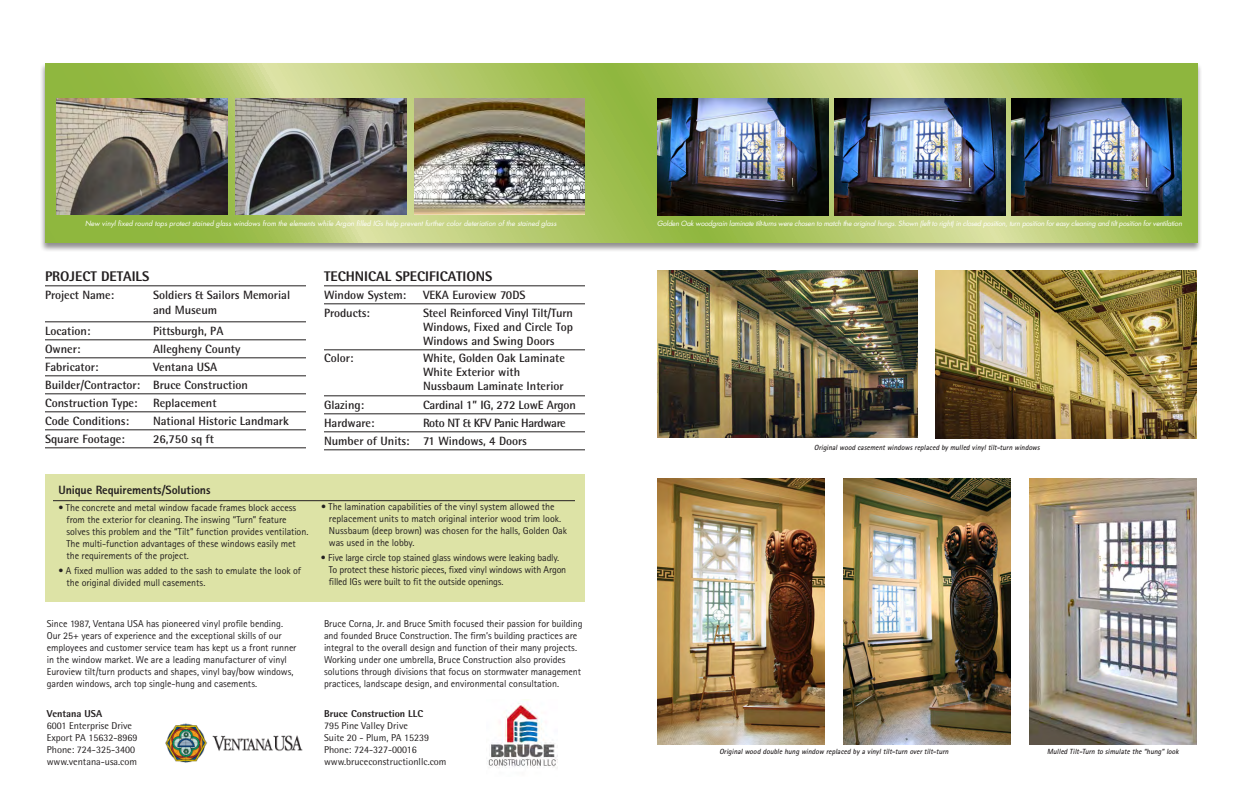
<style>
.page{position:relative;width:1242px;height:810px;background:#fff}
.page>*{position:absolute;margin:0;border:0;box-sizing:border-box;transform-origin:0 0}
.t1{font:800 14px "Rotis Semi Sans";color:#231f20}
.t2{font:700 12px/14px "Rotis Semi Sans";color:#231f20}
.body{font:800 12px "Rotis Sans Serif Std";letter-spacing:-.01em;color:#231f20}
.t3{font:700 12px "Rotis Semi Sans";letter-spacing:-.03em;color:#231f20}
.body-2{font:10px/12px "Rotis Sans Serif Std";letter-spacing:-.005em;color:#231f20}
.t4{font:10px "Rotis Semi Sans";color:#231f20}
.t5{font:800 10px "Rotis Semi Sans";color:#231f20}
.t6{font:italic 700 7.5px "Rotis Sans Serif Std";color:#231f20;scale:.95 1}
.t7{font:italic 7px "Futura";letter-spacing:-.025em;color:#fff}
.t8{font:italic 7px "Futura";color:#fff}
</style>
<div class="page">
<div style="left:40px;top:62px;width:1162px;height:191px;background:#231f20;opacity:.5"></div>
<svg style="left:45px;top:63px;width:1152px;height:180px;background:#a7c062"></svg>
<hr style="left:45px;top:286px;width:261px;height:1px;background:#231f20">
<hr style="left:45px;top:322px;width:261px;height:1px;background:#231f20">
<hr style="left:45px;top:340px;width:261px;height:1px;background:#231f20">
<hr style="left:45px;top:358px;width:261px;height:1px;background:#231f20">
<hr style="left:45px;top:376px;width:261px;height:1px;background:#231f20">
<hr style="left:45px;top:394px;width:261px;height:1px;background:#231f20">
<hr style="left:45px;top:412px;width:261px;height:1px;background:#231f20">
<hr style="left:45px;top:430px;width:261px;height:1px;background:#231f20">
<hr style="left:45px;top:448px;width:261px;height:1px;background:#231f20">
<hr style="left:324px;top:286px;width:261px;height:1px;background:#231f20">
<hr style="left:324px;top:304px;width:261px;height:1px;background:#231f20">
<hr style="left:324px;top:350px;width:261px;height:1px;background:#231f20">
<hr style="left:324px;top:396px;width:261px;height:1px;background:#231f20">
<hr style="left:324px;top:414px;width:261px;height:1px;background:#231f20">
<hr style="left:324px;top:432px;width:261px;height:1px;background:#231f20">
<hr style="left:324px;top:450px;width:261px;height:1px;background:#231f20">
<img style="left:657px;top:98px;width:171px;height:117px">
<img style="left:834px;top:98px;width:171px;height:117px">
<img style="left:1011px;top:98px;width:171px;height:117px">
<img style="left:488px;top:699px;width:69px;height:69px">
<img style="left:165px;top:723px;width:138px;height:40px">
<img style="left:57px;top:98px;width:171px;height:117px">
<img style="left:235px;top:98px;width:171px;height:117px">
<img style="left:414px;top:98px;width:171px;height:117px">
<img style="left:843px;top:478px;width:168px;height:266px">
<img style="left:657px;top:478px;width:168px;height:266px">
<img style="left:657px;top:270px;width:261px;height:168px">
<img style="left:936px;top:270px;width:261px;height:168px">
<div style="left:45px;top:474px;width:540px;height:127px;background:#dde3a6"></div>
<hr style="left:53px;top:500px;width:522px;height:1px;background:#231f20">
<img style="left:1029px;top:478px;width:168px;height:266px">
<p class="t8" style="left:85px;top:218px;width:473px">New vinyl fixed round tops protect stained glass windows from the elements while Argon filled IGs help prevent further color deteriation of the stained glass</p>
<p class="t7" style="left:657px;top:218px;width:526px">Golden Oak woodgrain laminate tilt-turns were chosen to match the original hungs. Shown (left to right) in closed position, turn position for easy cleaning and tilt position for ventilation</p>
<p class="t1" style="left:45px;top:267px;width:106px">PROJECT DETAILS</p>
<p class="t2" style="left:45px;top:288px;width:71px">Project Name:</p>
<p class="t2" style="left:153px;top:287px;width:139px;line-height:15px">Soldiers &amp; Sailors Memorial and Museum</p>
<p class="t2" style="left:45px;top:324px;width:47px">Location:</p>
<p class="t2" style="left:153px;top:324px;width:72px">Pittsburgh, PA</p>
<p class="t2" style="left:45px;top:342px;width:37px">Owner:</p>
<p class="t2" style="left:153px;top:342px;width:89px">Allegheny County</p>
<p class="t2" style="left:45px;top:360px;width:55px">Fabricator:</p>
<p class="t2" style="left:153px;top:360px;width:66px">Ventana USA</p>
<p class="t2" style="left:45px;top:378px;width:204px">Builder/Contractor: Bruce Construction</p>
<p class="t2" style="left:45px;top:396px;width:94px">Construction Type:</p>
<p class="t2" style="left:153px;top:396px;width:65px">Replacement</p>
<p class="t2" style="left:45px;top:414px;width:86px">Code Conditions:</p>
<p class="t2" style="left:153px;top:414px;width:137px">National Historic Landmark</p>
<p class="t2" style="left:45px;top:432px;width:81px">Square Footage:</p>
<p class="t2" style="left:153px;top:432px;width:63px">26,750 sq ft</p>
<p class="t1" style="left:324px;top:267px;width:170px">TECHNICAL SPECIFICATIONS</p>
<p class="t2" style="left:324px;top:288px;width:84px">Window System:</p>
<p class="t2" style="left:423px;top:288px;width:104px">VEKA Euroview 70DS</p>
<p class="t2" style="left:324px;top:306px;width:47px">Products:</p>
<p class="t2" style="left:423px;top:306px;width:152px;text-align:justify">Steel Reinforced Vinyl Tilt/Turn Windows, Fixed and Circle Top Windows and Swing Doors</p>
<p class="t2" style="left:324px;top:351px;width:31px">Color:</p>
<p class="t2" style="left:423px;top:351px;width:143px">White, Golden Oak Laminate<br>White Exterior with<br>Nussbaum Laminate Interior</p>
<p class="t2" style="left:324px;top:398px;width:42px">Glazing:</p>
<p class="t2" style="left:423px;top:398px;width:154px">Cardinal 1” IG, 272 LowE Argon</p>
<p class="t2" style="left:324px;top:416px;width:52px">Hardware:</p>
<p class="t3" style="left:423px;top:416px;width:144px">Roto NT &amp; KFV Panic Hardware</p>
<p class="t2" style="left:324px;top:434px;width:205px">Number of Units: 71 Windows, 4 Doors</p>
<p class="body" style="left:58px;top:482px;width:153px">Unique Requirements/Solutions</p>
<p class="body-2" style="left:66px;top:501px;width:243px;text-indent:-8px">• The concrete and metal window facade frames block access from the exterior for cleaning. The inswing “Turn” feature solves this problem and the “Tilt” function provides ventilation.<br>The multi-function advantages of these windows easily met the requirements of the project.</p>
<p class="body-2" style="left:66px;top:564px;width:236px;text-indent:-8px">• A fixed mullion was added to the sash to emulate the look of the original divided mull casements.</p>
<p class="body-2" style="left:47px;top:617px;width:251px">Since 1987, Ventana USA has pioneered vinyl profile bending.<br>Our 25+ years of experience and the exceptional skills of our employees and customer service team has kept us a front runner in the window market. We are a leading manufacturer of vinyl Euroview tilt/turn products and shapes, vinyl bay/bow windows, garden windows, arch top single-hung and casements.</p>
<p class="t5" style="left:47px;top:707px;width:57px">Ventana USA</p>
<p class="t4" style="left:47px;top:719px;width:87px">6001 Enterprise Drive</p>
<p class="t4" style="left:47px;top:731px;width:92px">Export PA 15632-8969</p>
<p class="t4" style="left:47px;top:743px;width:90px">Phone: 724-325-3400</p>
<p class="t4" style="left:47px;top:755px;width:92px">www.ventana-usa.com</p>
<p class="body-2" style="left:329px;top:501px;width:240px;text-indent:-8px">• The lamination capabilities of the vinyl system allowed the replacement units to match original interior wood trim look.<br>Nussbaum (deep brown) was chosen for the halls, Golden Oak was used in the lobby.</p>
<p class="body-2" style="left:329px;top:552px;width:239px;text-indent:-8px">• Five large circle top stained glass windows were leaking badly.<br>To protect these historic pieces, fixed vinyl windows with Argon filled IGs were built to fit the outside openings.</p>
<p class="body-2" style="left:324px;top:617px;width:260px">Bruce Corna, Jr. and Bruce Smith focused their passion for building and founded Bruce Construction. The firm’s building practices are integral to the overall design and function of their many projects.<br>Working under one umbrella, Bruce Construction also provides solutions through divisions that focus on stormwater management practices, landscape design, and environmental consultation.</p>
<p class="t5" style="left:324px;top:707px;width:101px">Bruce Construction LLC</p>
<p class="t4" style="left:324px;top:719px;width:85px">795 Pine Valley Drive</p>
<p class="t4" style="left:324px;top:731px;width:107px">Suite 20 - Plum, PA 15239</p>
<p class="t4" style="left:324px;top:743px;width:94px">Phone: 724-327-00016</p>
<p class="t4" style="left:324px;top:755px;width:124px">www.bruceconstructionllc.com</p>
<p class="t6" style="left:814px;top:442px;width:241px">Original wood casement windows replaced by mulled vinyl tilt-turn windows</p>
<p class="t6" style="left:719px;top:747px;width:245px">Original wood double hung window replaced by a vinyl tilt-turn over tilt-turn</p>
<p class="t6" style="left:1047px;top:747px;width:142px">Mulled Tilt-Turn to simulate the “hung” look</p>
</div>
